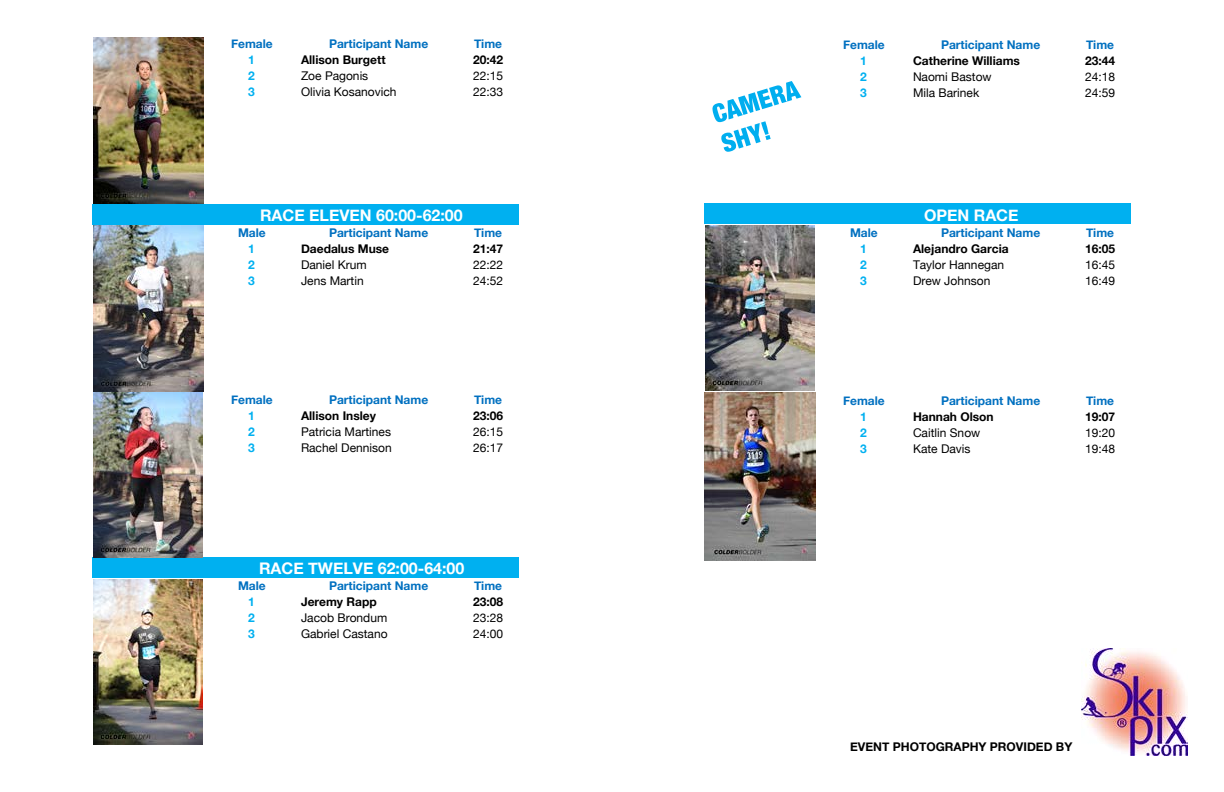
<style>
.page{position:relative;width:1224px;height:792px;background:#fff}
.page>*{position:absolute;margin:0;border:0;box-sizing:border-box;transform-origin:0 0}
.t1{font:700 16px "Helvetica Neue";color:#fff}
.t2{font:12px "Helvetica Neue";color:#000}
.t3{font:700 12px "Helvetica Neue";color:#0070c0}
.t4{font:700 12px "Helvetica Neue";color:#000}
.t5{font:700 12px "Helvetica Neue";color:#00b0f0}
</style>
<div class="page">
<div style="left:92px;top:204px;width:113px;height:21px;background:#00b0f0"></div>
<div style="left:204px;top:204px;width:315px;height:21px;background:#00b0f0"></div>
<div style="left:92px;top:557px;width:113px;height:21px;background:#00b0f0"></div>
<div style="left:204px;top:557px;width:315px;height:21px;background:#00b0f0"></div>
<img style="left:93px;top:37px;width:110px;height:166px">
<img style="left:93px;top:225px;width:110px;height:332px">
<img style="left:93px;top:579px;width:110px;height:166px">
<div style="left:704px;top:204px;width:113px;height:20px;background:#00b0f0"></div>
<div style="left:816px;top:204px;width:315px;height:20px;background:#00b0f0"></div>
<img style="left:704px;top:226px;width:111px;height:334px">
<svg style="left:712px;top:81px;width:89px;height:71px"></svg>
<img style="left:1081px;top:648px;width:107px;height:108px">
<p class="t3" style="left:231px;top:34px;width:43px">Female</p>
<p class="t3" style="left:329px;top:34px;width:101px">Participant Name</p>
<p class="t3" style="left:474px;top:34px;width:30px">Time</p>
<p class="t5" style="left:248px;top:50px;width:8px">1</p>
<p class="t4" style="left:301px;top:50px;width:86px">Allison Burgett</p>
<p class="t4" style="left:473px;top:50px;width:32px">20:42</p>
<p class="t5" style="left:248px;top:66px;width:8px">2</p>
<p class="t2" style="left:301px;top:67px;width:69px">Zoe Pagonis</p>
<p class="t2" style="left:473px;top:67px;width:32px">22:15</p>
<p class="t5" style="left:248px;top:82px;width:8px">3</p>
<p class="t2" style="left:301px;top:83px;width:97px">Olivia Kosanovich</p>
<p class="t2" style="left:473px;top:83px;width:32px">22:33</p>
<h1 class="t1" style="left:260px;top:203px;width:204px">RACE ELEVEN 60:00-62:00</h1>
<p class="t3" style="left:238px;top:223px;width:29px">Male</p>
<p class="t3" style="left:329px;top:223px;width:101px">Participant Name</p>
<p class="t3" style="left:474px;top:223px;width:30px">Time</p>
<p class="t5" style="left:248px;top:239px;width:8px">1</p>
<p class="t4" style="left:301px;top:239px;width:90px">Daedalus Muse</p>
<p class="t4" style="left:473px;top:239px;width:32px">21:47</p>
<p class="t5" style="left:248px;top:255px;width:8px">2</p>
<p class="t2" style="left:301px;top:256px;width:67px">Daniel Krum</p>
<p class="t2" style="left:473px;top:256px;width:32px">22:22</p>
<p class="t5" style="left:248px;top:271px;width:8px">3</p>
<p class="t2" style="left:301px;top:272px;width:64px">Jens Martin</p>
<p class="t2" style="left:473px;top:272px;width:32px">24:52</p>
<p class="t3" style="left:231px;top:390px;width:43px">Female</p>
<p class="t3" style="left:329px;top:390px;width:101px">Participant Name</p>
<p class="t3" style="left:474px;top:390px;width:30px">Time</p>
<p class="t5" style="left:248px;top:406px;width:8px">1</p>
<p class="t4" style="left:301px;top:406px;width:77px">Allison Insley</p>
<p class="t4" style="left:473px;top:406px;width:32px">23:06</p>
<p class="t5" style="left:248px;top:422px;width:8px">2</p>
<p class="t2" style="left:301px;top:423px;width:91px">Patricia Martines</p>
<p class="t2" style="left:473px;top:423px;width:32px">26:15</p>
<p class="t5" style="left:248px;top:438px;width:8px">3</p>
<p class="t2" style="left:301px;top:439px;width:92px">Rachel Dennison</p>
<p class="t2" style="left:473px;top:439px;width:32px">26:17</p>
<h1 class="t1" style="left:259px;top:556px;width:207px">RACE TWELVE 62:00-64:00</h1>
<p class="t3" style="left:238px;top:576px;width:29px">Male</p>
<p class="t3" style="left:329px;top:576px;width:101px">Participant Name</p>
<p class="t3" style="left:474px;top:576px;width:30px">Time</p>
<p class="t5" style="left:248px;top:592px;width:8px">1</p>
<p class="t4" style="left:301px;top:592px;width:77px">Jeremy Rapp</p>
<p class="t4" style="left:473px;top:592px;width:32px">23:08</p>
<p class="t5" style="left:248px;top:608px;width:8px">2</p>
<p class="t2" style="left:301px;top:609px;width:88px">Jacob Brondum</p>
<p class="t2" style="left:473px;top:609px;width:32px">23:28</p>
<p class="t5" style="left:248px;top:624px;width:8px">3</p>
<p class="t2" style="left:301px;top:625px;width:88px">Gabriel Castano</p>
<p class="t2" style="left:473px;top:625px;width:32px">24:00</p>
<p class="t3" style="left:843px;top:35px;width:43px">Female</p>
<p class="t3" style="left:941px;top:35px;width:101px">Participant Name</p>
<p class="t3" style="left:1086px;top:35px;width:30px">Time</p>
<p class="t5" style="left:860px;top:51px;width:8px">1</p>
<p class="t4" style="left:913px;top:51px;width:109px">Catherine Williams</p>
<p class="t4" style="left:1085px;top:51px;width:32px">23:44</p>
<p class="t5" style="left:860px;top:67px;width:8px">2</p>
<p class="t2" style="left:913px;top:68px;width:80px">Naomi Bastow</p>
<p class="t2" style="left:1085px;top:68px;width:32px">24:18</p>
<p class="t5" style="left:860px;top:83px;width:8px">3</p>
<p class="t2" style="left:913px;top:84px;width:68px">Mila Barinek</p>
<p class="t2" style="left:1085px;top:84px;width:32px">24:59</p>
<h1 class="t1" style="left:924px;top:202px;width:96px">OPEN RACE</h1>
<p class="t3" style="left:850px;top:223px;width:29px">Male</p>
<p class="t3" style="left:941px;top:223px;width:101px">Participant Name</p>
<p class="t3" style="left:1086px;top:223px;width:30px">Time</p>
<p class="t5" style="left:860px;top:239px;width:8px">1</p>
<p class="t4" style="left:913px;top:239px;width:97px">Alejandro Garcia</p>
<p class="t4" style="left:1085px;top:239px;width:32px">16:05</p>
<p class="t5" style="left:860px;top:255px;width:8px">2</p>
<p class="t2" style="left:913px;top:256px;width:93px">Taylor Hannegan</p>
<p class="t2" style="left:1085px;top:256px;width:32px">16:45</p>
<p class="t5" style="left:860px;top:271px;width:8px">3</p>
<p class="t2" style="left:913px;top:272px;width:79px">Drew Johnson</p>
<p class="t2" style="left:1085px;top:272px;width:32px">16:49</p>
<p class="t3" style="left:843px;top:391px;width:43px">Female</p>
<p class="t3" style="left:941px;top:391px;width:101px">Participant Name</p>
<p class="t3" style="left:1086px;top:391px;width:30px">Time</p>
<p class="t5" style="left:860px;top:407px;width:8px">1</p>
<p class="t4" style="left:913px;top:407px;width:82px">Hannah Olson</p>
<p class="t4" style="left:1085px;top:407px;width:32px">19:07</p>
<p class="t5" style="left:860px;top:423px;width:8px">2</p>
<p class="t2" style="left:913px;top:424px;width:69px">Caitlin Snow</p>
<p class="t2" style="left:1085px;top:424px;width:32px">19:20</p>
<p class="t5" style="left:860px;top:439px;width:8px">3</p>
<p class="t2" style="left:913px;top:440px;width:59px">Kate Davis</p>
<p class="t2" style="left:1085px;top:440px;width:32px">19:48</p>
<p class="t4" style="left:850px;top:737px;width:224px">EVENT PHOTOGRAPHY PROVIDED BY</p>
</div>
